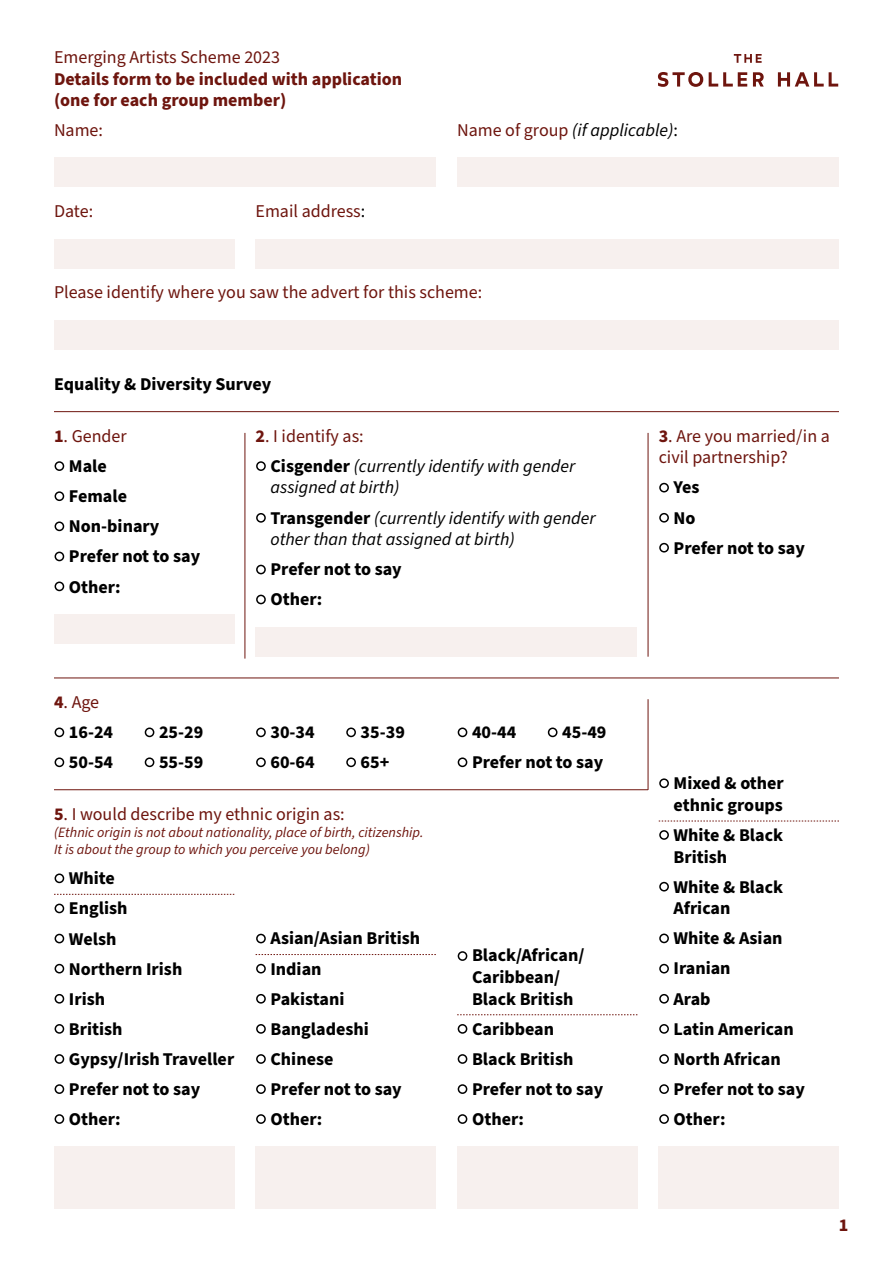
<style>
.page{position:relative;width:893px;height:1263px;background:#fff}
.page>*{position:absolute;margin:0;border:0;box-sizing:border-box;transform-origin:0 0}
.t1{font:700 18px/30.2px "Source Sans Pro";color:#000}
.t2{font:18px/21.6px "Source Sans Pro";color:#6e150e}
.t3{font:italic 18px/21.6px "Source Sans Pro";color:#000}
.t4{font:700 18px/21.6px "Source Sans Pro";color:#6e150e}
.t5{font:italic 14.25px/17.1px "Source Sans Pro";color:#6e150e}
.s1{font-style:normal;color:#6e150e}
.s2{font-style:normal}
.s3{color:#000}
.s4{font-weight:700}
.s5{font-weight:700;font-style:normal}
.s6{color:#6e150e}
.s7{font-weight:400;color:#6e150e}
</style>
<div class="page">
<svg style="left:734px;top:54px;width:28px;height:9px"></svg>
<svg style="left:658px;top:72px;width:45px;height:15px"></svg>
<svg style="left:709px;top:72px;width:38px;height:15px"></svg>
<svg style="left:753px;top:72px;width:11px;height:15px"></svg>
<svg style="left:778px;top:72px;width:60px;height:15px"></svg>
<div style="left:54px;top:239px;width:180px;height:29px;background:#f7f0ee"></div>
<div style="left:54px;top:320px;width:785px;height:29px;background:#f7f0ee"></div>
<div style="left:256px;top:627px;width:381px;height:30px;background:#f7f0ee"></div>
<div style="left:54px;top:614px;width:180px;height:30px;background:#f7f0ee"></div>
<div style="left:256px;top:1146px;width:180px;height:63px;background:#f7f0ee"></div>
<div style="left:457px;top:1146px;width:180px;height:63px;background:#f7f0ee"></div>
<div style="left:659px;top:1146px;width:180px;height:63px;background:#f7f0ee"></div>
<div style="left:54px;top:1146px;width:180px;height:63px;background:#f7f0ee"></div>
<div style="left:256px;top:239px;width:583px;height:29px;background:#f7f0ee"></div>
<div style="left:54px;top:158px;width:382px;height:29px;background:#f7f0ee"></div>
<div style="left:457px;top:158px;width:382px;height:29px;background:#f7f0ee"></div>
<div style="left:659px;top:882px;width:10px;height:9px;border:2px solid #000;border-radius:50%"></div>
<div style="left:659px;top:830px;width:10px;height:10px;border:2px solid #000;border-radius:50%"></div>
<div style="left:659px;top:778px;width:10px;height:10px;border:2px solid #000;border-radius:50%"></div>
<div style="left:256px;top:513px;width:10px;height:10px;border:2px solid #000;border-radius:50%"></div>
<div style="left:256px;top:461px;width:10px;height:10px;border:2px solid #000;border-radius:50%"></div>
<div style="left:256px;top:595px;width:10px;height:9px;border:2px solid #000;border-radius:50%"></div>
<div style="left:55px;top:757px;width:9px;height:10px;border:2px solid #000;border-radius:50%"></div>
<div style="left:256px;top:757px;width:10px;height:10px;border:2px solid #000;border-radius:50%"></div>
<div style="left:458px;top:757px;width:9px;height:10px;border:2px solid #000;border-radius:50%"></div>
<div style="left:55px;top:1114px;width:9px;height:10px;border:2px solid #000;border-radius:50%"></div>
<div style="left:256px;top:1114px;width:10px;height:10px;border:2px solid #000;border-radius:50%"></div>
<div style="left:458px;top:1114px;width:9px;height:10px;border:2px solid #000;border-radius:50%"></div>
<div style="left:145px;top:757px;width:9px;height:10px;border:2px solid #000;border-radius:50%"></div>
<div style="left:346px;top:757px;width:10px;height:10px;border:2px solid #000;border-radius:50%"></div>
<div style="left:55px;top:581px;width:9px;height:10px;border:2px solid #000;border-radius:50%"></div>
<div style="left:256px;top:565px;width:10px;height:9px;border:2px solid #000;border-radius:50%"></div>
<div style="left:55px;top:727px;width:9px;height:10px;border:2px solid #000;border-radius:50%"></div>
<div style="left:256px;top:727px;width:10px;height:10px;border:2px solid #000;border-radius:50%"></div>
<div style="left:458px;top:727px;width:9px;height:10px;border:2px solid #000;border-radius:50%"></div>
<div style="left:55px;top:1084px;width:9px;height:10px;border:2px solid #000;border-radius:50%"></div>
<div style="left:256px;top:1084px;width:10px;height:10px;border:2px solid #000;border-radius:50%"></div>
<div style="left:458px;top:1084px;width:9px;height:10px;border:2px solid #000;border-radius:50%"></div>
<div style="left:55px;top:1024px;width:9px;height:10px;border:2px solid #000;border-radius:50%"></div>
<div style="left:256px;top:1024px;width:10px;height:10px;border:2px solid #000;border-radius:50%"></div>
<div style="left:458px;top:1024px;width:9px;height:10px;border:2px solid #000;border-radius:50%"></div>
<div style="left:458px;top:951px;width:9px;height:10px;border:2px solid #000;border-radius:50%"></div>
<div style="left:55px;top:964px;width:9px;height:9px;border:2px solid #000;border-radius:50%"></div>
<div style="left:256px;top:964px;width:10px;height:9px;border:2px solid #000;border-radius:50%"></div>
<div style="left:55px;top:904px;width:9px;height:9px;border:2px solid #000;border-radius:50%"></div>
<div style="left:55px;top:1054px;width:9px;height:10px;border:2px solid #000;border-radius:50%"></div>
<div style="left:256px;top:1054px;width:10px;height:10px;border:2px solid #000;border-radius:50%"></div>
<div style="left:458px;top:1054px;width:9px;height:10px;border:2px solid #000;border-radius:50%"></div>
<div style="left:55px;top:994px;width:9px;height:9px;border:2px solid #000;border-radius:50%"></div>
<div style="left:256px;top:994px;width:10px;height:9px;border:2px solid #000;border-radius:50%"></div>
<div style="left:55px;top:934px;width:9px;height:9px;border:2px solid #000;border-radius:50%"></div>
<div style="left:256px;top:934px;width:10px;height:9px;border:2px solid #000;border-radius:50%"></div>
<div style="left:55px;top:873px;width:9px;height:10px;border:2px solid #000;border-radius:50%"></div>
<div style="left:145px;top:727px;width:9px;height:10px;border:2px solid #000;border-radius:50%"></div>
<div style="left:346px;top:727px;width:10px;height:10px;border:2px solid #000;border-radius:50%"></div>
<div style="left:548px;top:727px;width:9px;height:10px;border:2px solid #000;border-radius:50%"></div>
<div style="left:55px;top:552px;width:9px;height:9px;border:2px solid #000;border-radius:50%"></div>
<div style="left:55px;top:521px;width:9px;height:10px;border:2px solid #000;border-radius:50%"></div>
<div style="left:55px;top:491px;width:9px;height:10px;border:2px solid #000;border-radius:50%"></div>
<div style="left:55px;top:461px;width:9px;height:10px;border:2px solid #000;border-radius:50%"></div>
<div style="left:659px;top:543px;width:10px;height:9px;border:2px solid #000;border-radius:50%"></div>
<div style="left:659px;top:513px;width:10px;height:10px;border:2px solid #000;border-radius:50%"></div>
<div style="left:659px;top:483px;width:10px;height:9px;border:2px solid #000;border-radius:50%"></div>
<div style="left:659px;top:1114px;width:10px;height:10px;border:2px solid #000;border-radius:50%"></div>
<div style="left:659px;top:1084px;width:10px;height:10px;border:2px solid #000;border-radius:50%"></div>
<div style="left:659px;top:1024px;width:10px;height:10px;border:2px solid #000;border-radius:50%"></div>
<div style="left:659px;top:964px;width:10px;height:9px;border:2px solid #000;border-radius:50%"></div>
<div style="left:659px;top:1054px;width:10px;height:10px;border:2px solid #000;border-radius:50%"></div>
<div style="left:659px;top:994px;width:10px;height:9px;border:2px solid #000;border-radius:50%"></div>
<div style="left:659px;top:933px;width:10px;height:10px;border:2px solid #000;border-radius:50%"></div>
<hr style="left:245px;top:433px;width:1px;height:226px;background:#6e150e">
<hr style="left:648px;top:433px;width:1px;height:224px;background:#6e150e">
<hr style="left:648px;top:699px;width:1px;height:91px;background:#6e150e">
<hr style="left:54px;top:678px;width:785px;height:1px;background:#6e150e">
<hr style="left:54px;top:789px;width:594px;height:1px;background:#6e150e">
<hr style="left:54px;top:411px;width:785px;height:1px;background:#6e150e">
<svg style="left:54px;top:894px;width:180px;height:1px"></svg>
<svg style="left:256px;top:954px;width:180px;height:1px"></svg>
<svg style="left:457px;top:1014px;width:180px;height:1px"></svg>
<svg style="left:659px;top:821px;width:180px;height:1px"></svg>
<p class="t2" style="left:54px;top:47px;width:228px">Emerging Artists Scheme 2023</p>
<p class="t4" style="left:54px;top:68px;width:350px">Details form to be included with application (one for each group member)</p>
<p class="t2" style="left:54px;top:120px;width:51px">Name:</p>
<p class="t3" style="left:457px;top:120px;width:222px"><span class="s1">Name of group</span> (if applicable)<span class="s2">:</span></p>
<p class="t2" style="left:54px;top:201px;width:41px">Date:</p>
<p class="t2" style="left:256px;top:201px;width:111px">Email address<span class="s3">:</span></p>
<p class="t2" style="left:54px;top:282px;width:430px">Please identify where you saw the advert for this scheme:</p>
<p class="t1" style="left:54px;top:369px;width:219px">Equality &amp; Diversity Survey</p>
<p class="t2" style="left:54px;top:426px;width:74px"><span class="s4">1</span>. Gender</p>
<p class="t1" style="left:69px;top:451px;width:133px">Male<br>Female<br>Non-binary<br>Prefer not to say<br>Other:</p>
<p class="t2" style="left:256px;top:426px;width:110px"><span class="s4">2</span>. I identify as:</p>
<p class="t3" style="left:270px;top:456px;width:306px"><span class="s5">Cisgender</span> (currently identify with gender assigned at birth)</p>
<p class="t3" style="left:270px;top:507px;width:327px"><span class="s5">Transgender</span> (currently identify with gender other than that assigned at birth)</p>
<p class="t1" style="left:270px;top:555px;width:133px">Prefer not to say<br>Other:</p>
<p class="t1" style="left:69px;top:687px;width:46px;text-indent:-15px"><span class="s6">4</span><span class="s7">. Age<br></span>16-24<br>50-54</p>
<p class="t1" style="left:159px;top:717px;width:46px">25-29<br>55-59</p>
<p class="t1" style="left:361px;top:717px;width:46px">35-39<br>65+</p>
<p class="t1" style="left:562px;top:717px;width:46px">45-49</p>
<p class="t1" style="left:270px;top:717px;width:46px">30-34<br>60-64</p>
<p class="t1" style="left:472px;top:717px;width:133px">40-44<br>Prefer not to say</p>
<p class="t2" style="left:54px;top:804px;width:292px"><span class="s4">5</span>. I would describe my ethnic origin as:</p>
<p class="t5" style="left:54px;top:824px;width:371px">(Ethnic origin is not about nationality, place of birth, citizenship.<br>It is about the group to which you perceive you belong)</p>
<p class="t1" style="left:69px;top:864px;width:167px">White<br>English<br>Welsh<br>Northern Irish<br>Irish<br>British<br>Gypsy/Irish Traveller<br>Prefer not to say<br>Other:</p>
<p class="t1" style="left:270px;top:924px;width:151px">Asian/Asian British<br>Indian<br>Pakistani<br>Bangladeshi<br>Chinese<br>Prefer not to say<br>Other:</p>
<p class="t1" style="left:472px;top:945px;width:114px;line-height:21.6px">Black/African/<br>Caribbean/<br>Black British</p>
<p class="t1" style="left:472px;top:1014px;width:133px">Caribbean<br>Black British<br>Prefer not to say<br>Other:</p>
<p class="t2" style="left:659px;top:426px;width:173px"><span class="s4">3</span>. Are you married/in a civil partnership?</p>
<p class="t1" style="left:674px;top:473px;width:133px">Yes<br>No<br>Prefer not to say</p>
<p class="t1" style="left:674px;top:773px;width:112px;line-height:21.6px">Mixed &amp; other ethnic groups</p>
<p class="t1" style="left:674px;top:825px;width:111px;line-height:21.6px">White &amp; Black<br>British</p>
<p class="t1" style="left:674px;top:876px;width:111px;line-height:21.6px">White &amp; Black<br>African</p>
<p class="t1" style="left:674px;top:924px;width:133px">White &amp; Asian<br>Iranian<br>Arab<br>Latin American<br>North African<br>Prefer not to say<br>Other:</p>
<p class="t4" style="left:839px;top:1215px;width:11px">1</p>
</div>
